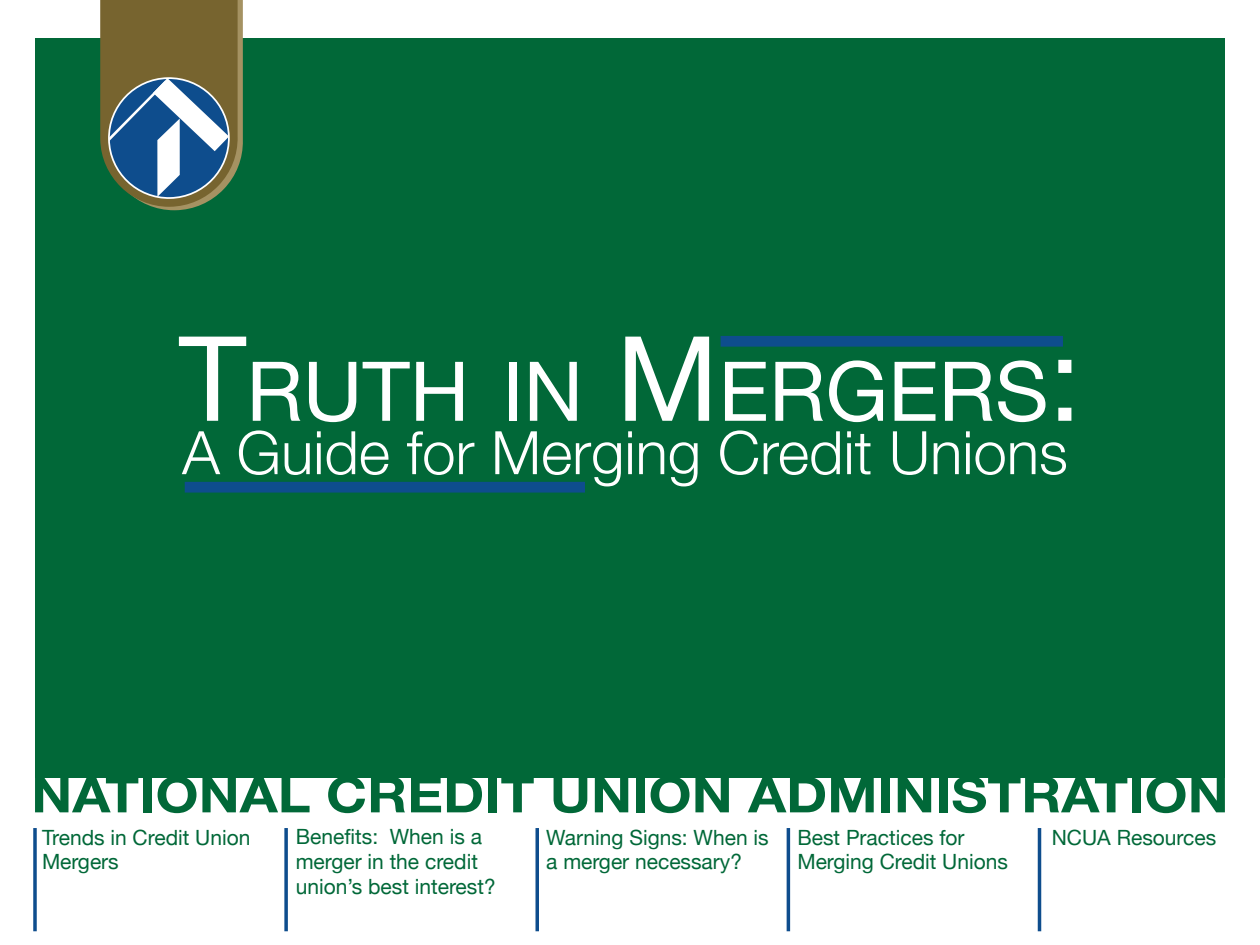
<style>
.page{position:relative;width:1260px;height:945px;background:#fff}
.page>*{position:absolute;margin:0;border:0;box-sizing:border-box;transform-origin:0 0}
.t1{font:117.95px "Helvetica Neue";color:#fff}
.t2{font:82.6px "Helvetica Neue";color:#fff}
.t3{font:300 60.02px "Helvetica Neue";color:#fff}
.t4{font:700 49.7px "Helvetica Neue";color:#016838;scale:1.12 1}
.t5{font:21px/24.5px "Helvetica Neue";color:#016838}
.s1{font-size:117.95px}
</style>
<div class="page">
<svg style="left:33px;top:828px;width:4px;height:103px"></svg>
<svg style="left:284px;top:828px;width:4px;height:103px"></svg>
<hr style="left:536px;top:828px;width:3px;height:103px;background:#0e4d8d">
<hr style="left:787px;top:828px;width:3px;height:103px;background:#0e4d8d">
<hr style="left:1038px;top:828px;width:3px;height:103px;background:#0e4d8d">
<div style="left:35px;top:38px;width:1190px;height:739px;background:#016838"></div>
<div style="left:185px;top:482px;width:400px;height:11px;background:#0e4d8d"></div>
<div style="left:721px;top:336px;width:342px;height:11px;background:#0e4d8d"></div>
<svg style="left:100px;top:0;width:143px;height:210px;background:#667465"></svg>
<h1 class="t2" style="left:179px;top:321px;width:871px"><span class="s1">T</span>RUTH IN <span class="s1">M</span>ERGERS</h1>
<h1 class="t3" style="left:182px;top:404px;width:887px">A Guide for Merging Credit Unions</h1>
<h1 class="t1" style="left:1049px;top:278px;width:34px">:</h1>
<h2 class="t4" style="left:31px;top:750px;width:1071px">NATIONAL CREDIT UNION ADMINISTRATION</h2>
<p class="t5" style="left:296px;top:823px;width:201px">Benefits: When is a merger in the credit union’s best interest?</p>
<p class="t5" style="left:42px;top:823px;width:210px">Trends in Credit Union<br>Mergers</p>
<p class="t5" style="left:546px;top:823px;width:224px">Warning Signs: When is a merger necessary?</p>
<p class="t5" style="left:797px;top:823px;width:212px">Best Practices for<br>Merging Credit Unions</p>
<p class="t5" style="left:1052px;top:823px;width:166px">NCUA Resources</p>
</div>
